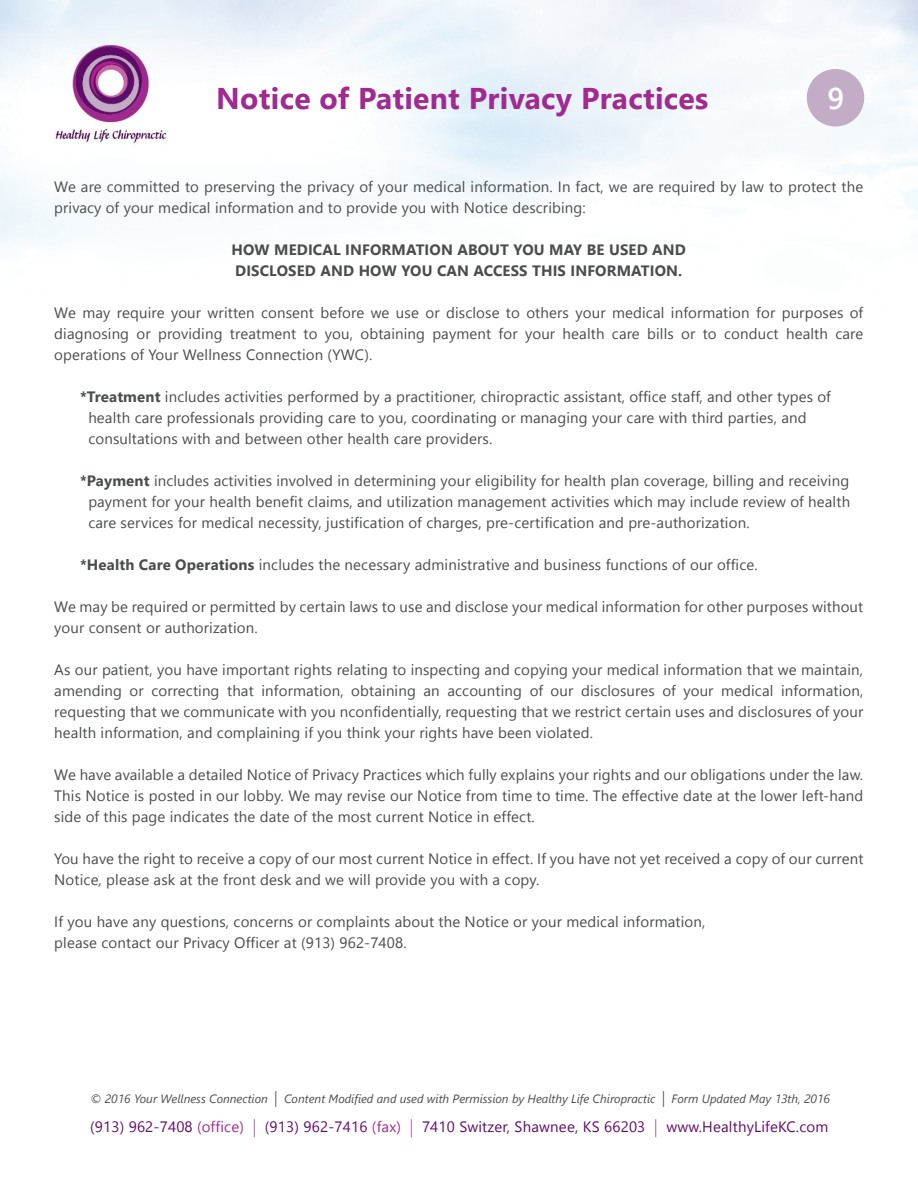
<style>
.page{position:relative;width:918px;height:1188px;background:#fff}
.page>*{position:absolute;margin:0;border:0;box-sizing:border-box;transform-origin:0 0}
.t1{font:700 30px "Segoe UI";letter-spacing:.01em;color:#a02a90}
.t2{font:600 30px "Segoe UI";color:#fff}
.t3{font:15px/21px "Segoe UI";letter-spacing:.01em;color:#4b4c4d}
.t4{font:15px "Segoe UI";letter-spacing:.015em;color:#620c68}
.t5{font:700 15px/21px "Segoe UI";letter-spacing:.01em;color:#4b4c4d}
.t6{font:italic 12px "Segoe UI";color:#4b4c4d}
.s1{font-weight:700}
.s2{font-size:15.6px}
.s3{color:#a02a90}
.s4{font-weight:300;font-size:18px;color:#a02a90}
</style>
<div class="page">
<div style="left:807px;top:69px;width:57px;height:58px;background:#c3acc5;border-radius:50%"></div>
<img style="left:54px;top:38px;width:114px;height:109px">
<h1 class="t1" style="left:216px;top:76px;width:494px">Notice of Patient Privacy Practices</h1>
<h1 class="t2" style="left:827px;top:76px;width:18px">9</h1>
<p class="t3" style="left:54px;top:176px;width:811px">We are committed to preserving the privacy of your medical information. In fact, we are required by law to protect the privacy of your medical information and to provide you with Notice describing:</p>
<p class="t5" style="left:231px;top:239px;width:456px">HOW MEDICAL INFORMATION ABOUT YOU MAY BE USED AND<br>DISCLOSED AND HOW YOU CAN ACCESS THIS INFORMATION.</p>
<p class="t3" style="left:54px;top:302px;width:811px;text-align:justify">We may require your written consent before we use or disclose to others your medical information for purposes of diagnosing or providing treatment to you, obtaining payment for your health care bills or to conduct health care operations of Your Wellness Connection (YWC).</p>
<p class="t3" style="left:88px;top:386px;width:744px;text-indent:-8px"><span class="s1">*Treatment</span> includes activities performed by a practitioner, chiropractic assistant, office staff, and other types of health care professionals providing care to you, coordinating or managing your care with third parties, and consultations with and between other health care providers.</p>
<p class="t3" style="left:88px;top:470px;width:763px;text-align:justify;text-indent:-8px"><span class="s1">*Payment</span> includes activities involved in determining your eligibility for health plan coverage, billing and receiving payment for your health benefit claims, and utilization management activities which may include review of health care services for medical necessity, justification of charges, pre-certification and pre-authorization.</p>
<p class="t3" style="left:80px;top:554px;width:679px"><span class="s1">*Health Care Operations</span> includes the necessary administrative and business functions of our office.</p>
<p class="t3" style="left:54px;top:596px;width:811px">We may be required or permitted by certain laws to use and disclose your medical information for other purposes without your consent or authorization.</p>
<p class="t3" style="left:54px;top:659px;width:811px;text-align:justify">As our patient, you have important rights relating to inspecting and copying your medical information that we maintain, amending or correcting that information, obtaining an accounting of our disclosures of your medical information, requesting that we communicate with you nconfidentially, requesting that we restrict certain uses and disclosures of your health information, and complaining if you think your rights have been violated.</p>
<p class="t3" style="left:54px;top:764px;width:811px;text-align:justify">We have available a detailed Notice of Privacy Practices which fully explains your rights and our obligations under the law.<br>This Notice is posted in our lobby. We may revise our Notice from time to time. The effective date at the lower left-hand side of this page indicates the date of the most current Notice in effect.</p>
<p class="t3" style="left:54px;top:848px;width:811px">You have the right to receive a copy of our most current Notice in effect. If you have not yet received a copy of our current<br>Notice, please ask at the front desk and we will provide you with a copy.</p>
<p class="t3" style="left:54px;top:911px;width:653px">If you have any questions, concerns or complaints about the Notice or your medical information, please contact our Privacy Officer at (913) 962-7408.</p>
<p class="t6" style="left:91px;top:1090px;width:741px">© 2016 Your Wellness Connection <span class="s2">|</span> Content Modified and used with Permission by Healthy Life Chiropractic <span class="s2">|</span> Form Updated May 13th, 2016</p>
<p class="t4" style="left:90px;top:1116px;width:740px">(913) 962-7408 <span class="s3">(office)</span> <span class="s4">|</span> (913) 962-7416 <span class="s3">(fax)</span> <span class="s4">|</span> 7410 Switzer, Shawnee, KS 66203 <span class="s4">|</span> www.HealthyLifeKC.com</p>
</div>
